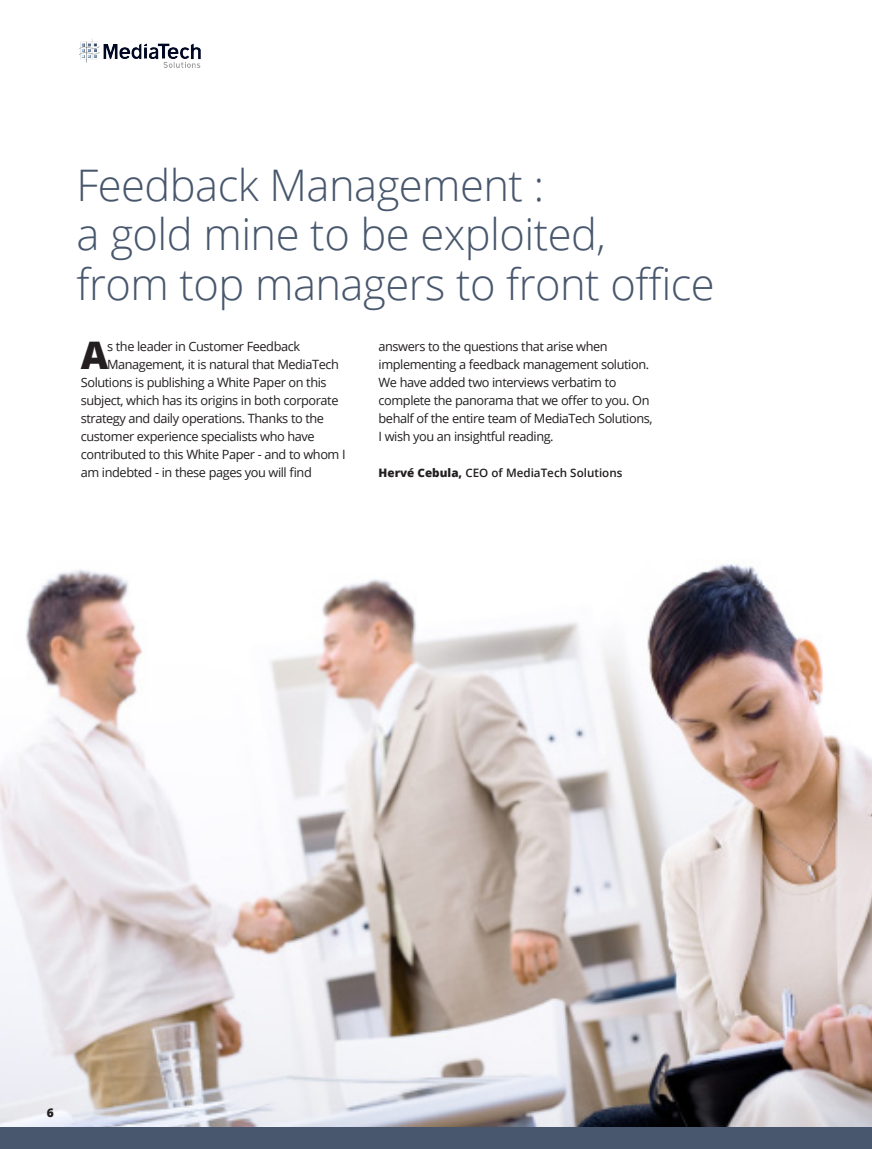
<style>
.page{position:relative;width:872px;height:1149px;background:#fff}
.page>*{position:absolute;margin:0;border:0;box-sizing:border-box;transform-origin:0 0}
.t1{font:300 43.5px/49.5px "Open Sans";letter-spacing:-.015em;color:#48576d}
._3_Texte_Lettrine{font:800 37.95px "Open Sans";color:#231f20}
._3_Texte_Lettrine-2{font:12.75px/18px "Open Sans";letter-spacing:-.035em;color:#231f20}
.t2{font:800 12px "Open Sans";color:#231f20}
._5_Témoignage_Nom_fo{font:600 11.7px "Open Sans";color:#231f20}
.s1{font-weight:800}
</style>
<div class="page">
<img style="left:0;top:564px;width:872px;height:563px">
<div style="left:0;top:1127px;width:872px;height:21px;background:#48576d"></div>
<img style="left:79px;top:39px;width:122px;height:29px">
<p class="t1" style="left:77px;top:159px;width:530px">Feedback Management :<br>a gold mine to be exploited,</p>
<p class="t1" style="left:77px;top:258px;width:639px">from top managers to front office</p>
<p class="_3_Texte_Lettrine-2" style="left:378px;top:337px;width:275px">answers to the questions that arise when implementing a feedback management solution.<br>We have added two interviews verbatim to complete the panorama that we offer to you. On behalf of the entire team of MediaTech Solutions, I wish you an insightful reading.</p>
<p class="_5_Témoignage_Nom_fo" style="left:378px;top:464px;width:245px"><span class="s1">Hervé Cebula,</span> CEO of MediaTech Solutions</p>
<p class="_3_Texte_Lettrine" style="left:81px;top:326px;width:29px">A</p>
<p class="_3_Texte_Lettrine-2" style="left:107px;top:337px;width:194px">s the leader in Customer Feedback</p>
<p class="_3_Texte_Lettrine-2" style="left:107px;top:355px;width:233px">Management, it is natural that MediaTech</p>
<p class="_3_Texte_Lettrine-2" style="left:81px;top:373px;width:247px">Solutions is publishing a White Paper on this</p>
<p class="_3_Texte_Lettrine-2" style="left:81px;top:391px;width:259px">subject, which has its origins in both corporate</p>
<p class="_3_Texte_Lettrine-2" style="left:81px;top:409px;width:245px">strategy and daily operations. Thanks to the</p>
<p class="_3_Texte_Lettrine-2" style="left:81px;top:427px;width:235px">customer experience specialists who have</p>
<p class="_3_Texte_Lettrine-2" style="left:81px;top:445px;width:266px">contributed to this White Paper - and to whom I</p>
<p class="_3_Texte_Lettrine-2" style="left:81px;top:463px;width:232px">am indebted - in these pages you will find</p>
<p class="t2" style="left:47px;top:1103px;width:9px">6</p>
</div>
